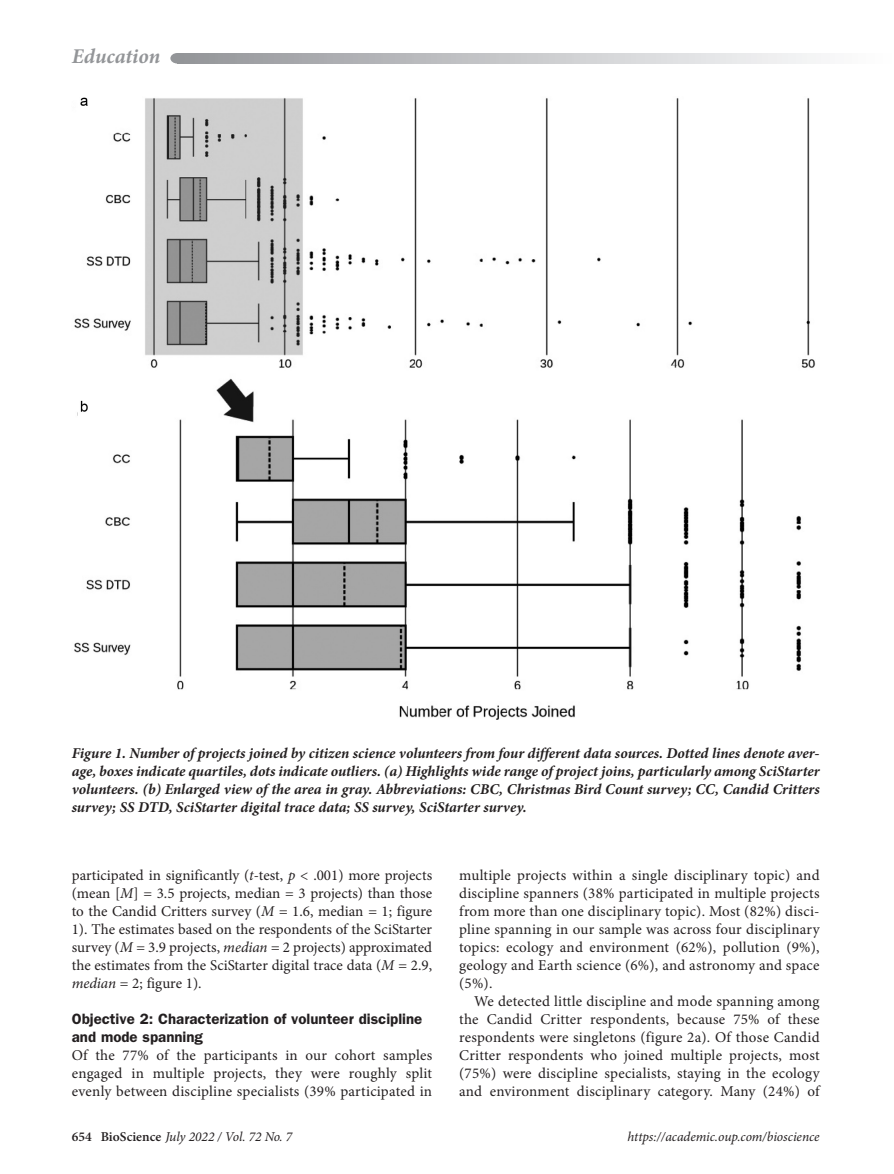
<style>
.page{position:relative;width:894px;height:1174px;background:#fff}
.page>*{position:absolute;margin:0;border:0;box-sizing:border-box;transform-origin:0 0}
.t1{font:italic 700 21px "Minion Pro";color:#939598}
.ParaFL{font:15px/18px "Minion Pro";letter-spacing:.01em;color:#231f20;text-align:justify}
.ParaFL-2{font:italic 700 15px/18px "Minion Pro";letter-spacing:-.005em;color:#231f20;text-align:justify}
.Para{font:15px/18px "Minion Pro";letter-spacing:.01em;color:#231f20;text-align:justify}
.t2{font:600 15px/18px "ITC Franklin Gothic Std";color:#231f20}
.t3{font:italic 13.5px "Minion Pro";letter-spacing:-.005em;color:#231f20}
.s1{font-style:italic}
.s2{font-weight:600;font-style:normal}
</style>
<div class="page">
<svg style="left:180px;top:53px;width:636px;height:11px;background:#c5c6c8"></svg>
<div style="left:170px;top:53px;width:14px;height:11px;background:#939598;border-radius:50%"></div>
<img style="left:74px;top:97px;width:742px;height:622px">
<h1 class="t1" style="left:72px;top:41px;width:90px">Education</h1>
<p class="ParaFL-2" style="left:72px;top:743px;width:749px">Figure 1. Number of projects joined by citizen science volunteers from four different data sources. Dotted lines denote aver&shy;age, boxes indicate quartiles, dots indicate outliers. (a) Highlights wide range of project joins, particularly among SciStarter volunteers. (b) Enlarged view of the area in gray. Abbreviations: CBC, Christmas Bird Count survey; CC, Candid Critters survey; SS DTD, SciStarter digital trace data; SS survey, SciStarter survey.</p>
<p class="ParaFL" style="left:72px;top:866px;width:362px">participated in significantly (<span class="s1">t-</span>test, <span class="s1">p</span> &lt; .001) more projects (mean [<span class="s1">M</span>] = 3.5 projects, median = 3 projects) than those to the Candid Critters survey (<span class="s1">M =</span> 1.6, median <span class="s1">=</span> 1; figure 1). The estimates based on the respondents of the SciStarter survey (<span class="s1">M =</span> 3.9 projects, <span class="s1">median =</span> 2 projects) approximated the estimates from the SciStarter digital trace data (<span class="s1">M =</span> 2.9, <span class="s1">median</span> = 2; figure 1).</p>
<h1 class="t2" style="left:72px;top:1009px;width:352px">Objective 2: Characterization of volunteer discipline and mode spanning</h1>
<p class="ParaFL" style="left:72px;top:1046px;width:362px">Of the 77% of the participants in our cohort samples engaged in multiple projects, they were roughly split evenly between discipline specialists (39% participated in</p>
<p class="ParaFL" style="left:459px;top:866px;width:362px">multiple projects within a single disciplinary topic) and discipline spanners (38% participated in multiple projects from more than one disciplinary topic). Most (82%) disci&shy;pline spanning in our sample was across four disciplinary topics: ecology and environment (62%), pollution (9%), geology and Earth science (6%), and astronomy and space (5%).</p>
<p class="Para" style="left:459px;top:992px;width:362px;text-indent:15px">We detected little discipline and mode spanning among the Candid Critter respondents, because 75% of these respondents were singletons (figure 2a). Of those Candid Critter respondents who joined multiple projects, most (75%) were discipline specialists, staying in the ecology and environment disciplinary category. Many (24%) of</p>
<p class="t3" style="left:72px;top:1127px;width:222px"><span class="s2">654 BioScience</span> July 2022 / Vol. 72 No. 7</p>
<p class="t3" style="left:627px;top:1127px;width:193px">https://academic.oup.com/bioscience</p>
</div>
